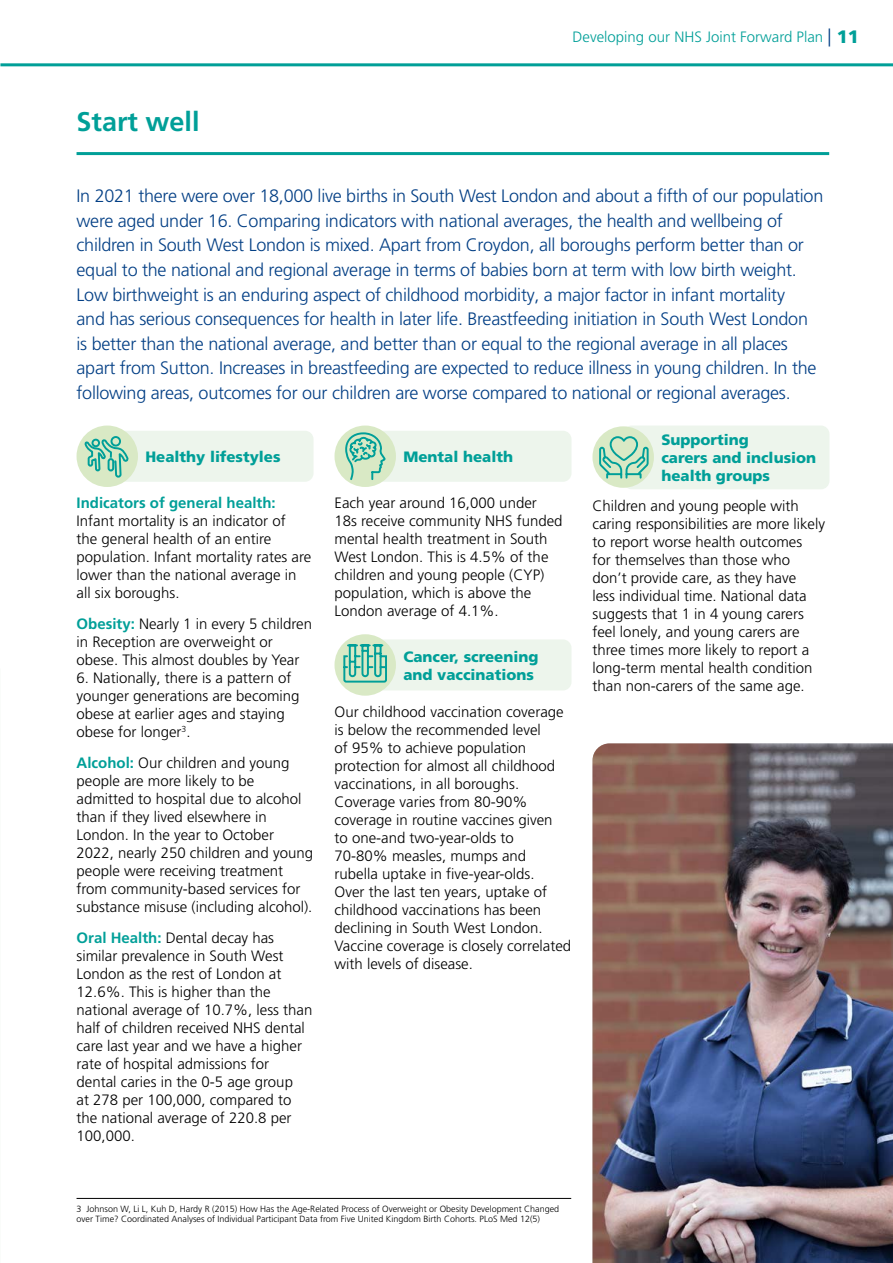
<style>
.page{position:relative;width:893px;height:1263px;background:#fff}
.page>*{position:absolute;margin:0;border:0;box-sizing:border-box;transform-origin:0 0}
.Heading_3_Spanned{font:700 27px "Frutiger LT Pro";color:#009f98}
.Intro_text_spanned{font:300 18px/24.6px "Frutiger LT Pro";letter-spacing:-.015em;color:#033f85}
.Body_Copy{font:300 15px/18px "Frutiger LT Pro";color:#000}
.Header_4_alternate{font:900 15px/18px "Frutiger LT Pro";color:#009f98}
.t1{font:300 15px "Frutiger LT Pro";color:#009f98}
.Footnote{font:300 9px/10.8px "Frutiger LT Pro";color:#000}
.s1{font-size:18px;color:#033f85}
.s2{font-weight:900;font-size:18px}
.s3{font-weight:700;color:#009f98}
</style>
<div class="page">
<hr style="left:0;top:63px;width:893px;height:3px;background:#009f98">
<hr style="left:77px;top:152px;width:752px;height:3px;background:#009f98">
<div style="left:107px;top:431px;width:207px;height:51px;background:#edf5ec;border-radius:9px"></div>
<div style="left:77px;top:425px;width:61px;height:62px;background:#d9e9c5;border-radius:50%"></div>
<svg style="left:85px;top:436px;width:45px;height:43px"></svg>
<div style="left:365px;top:431px;width:206px;height:51px;background:#edf5ec;border-radius:9px"></div>
<div style="left:334px;top:425px;width:62px;height:62px;background:#d9e9c5;border-radius:50%"></div>
<svg style="left:344px;top:425px;width:43px;height:62px"></svg>
<div style="left:365px;top:639px;width:206px;height:51px;background:#edf5ec;border-radius:9px"></div>
<div style="left:334px;top:634px;width:62px;height:62px;background:#d9e9c5;border-radius:50%"></div>
<svg style="left:342px;top:643px;width:45px;height:40px"></svg>
<div style="left:623px;top:425px;width:206px;height:64px;background:#edf5ec;border-radius:9px"></div>
<div style="left:592px;top:426px;width:62px;height:62px;background:#d9e9c5;border-radius:50%"></div>
<svg style="left:598px;top:435px;width:52px;height:45px"></svg>
<hr style="left:77px;top:1198px;width:494px;height:1px;background:#000">
<img style="left:592px;top:743px;width:301px;height:520px">
<p class="Heading_3_Spanned" style="left:77px;top:105px;width:125px">Start well</p>
<p class="t1" style="left:573px;top:28px;width:288px">Developing our NHS Joint Forward Plan <span class="s1">|</span> <span class="s2">11</span></p>
<p class="Intro_text_spanned" style="left:77px;top:184px;width:748px">In 2021 there were over 18,000 live births in South West London and about a fifth of our population were aged under 16. Comparing indicators with national averages, the health and wellbeing of children in South West London is mixed. Apart from Croydon, all boroughs perform better than or equal to the national and regional average in terms of babies born at term with low birth weight.<br>Low birthweight is an enduring aspect of childhood morbidity, a major factor in infant mortality<br>and has serious consequences for health in later life. Breastfeeding initiation in South West London<br>is better than the national average, and better than or equal to the regional average in all places apart from Sutton. Increases in breastfeeding are expected to reduce illness in young children. In the following areas, outcomes for our children are worse compared to national or regional averages.</p>
<p class="Header_4_alternate" style="left:145px;top:447px;width:137px">Healthy lifestyles</p>
<p class="Body_Copy" style="left:77px;top:494px;width:236px"><span class="s3">Indicators of general health:<br></span>Infant mortality is an indicator of<br>the general health of an entire population. Infant mortality rates are lower than the national average in all six boroughs.</p>
<p class="Body_Copy" style="left:77px;top:615px;width:237px"><span class="s3">Obesity:</span> Nearly 1 in every 5 children in Reception are overweight or obese. This almost doubles by Year</p>
<p class="Body_Copy" style="left:77px;top:669px;width:225px">6. Nationally, there is a pattern of younger generations are becoming obese at earlier ages and staying obese for longer<sup>3</sup>.</p>
<p class="Body_Copy" style="left:77px;top:754px;width:238px"><span class="s3">Alcohol:</span> Our children and young people are more likely to be admitted to hospital due to alcohol than if they lived elsewhere in London. In the year to October 2022, nearly 250 children and young people were receiving treatment from community-based services for substance misuse (including alcohol).</p>
<p class="Body_Copy" style="left:77px;top:928px;width:237px"><span class="s3">Oral Health:</span> Dental decay has similar prevalence in South West<br>London as the rest of London at<br>12.6%. This is higher than the national average of 10.7%, less than half of children received NHS dental care last year and we have a higher rate of hospital admissions for dental caries in the 0-5 age group<br>at 278 per 100,000, compared to the national average of 220.8 per<br>100,000.</p>
<p class="Header_4_alternate" style="left:403px;top:447px;width:111px">Mental health</p>
<p class="Body_Copy" style="left:334px;top:494px;width:230px">Each year around 16,000 under<br>18s receive community NHS funded mental health treatment in South<br>West London. This is 4.5% of the children and young people (CYP) population, which is above the<br>London average of 4.1%.</p>
<p class="Header_4_alternate" style="left:403px;top:647px;width:137px">Cancer, screening and vaccinations</p>
<p class="Body_Copy" style="left:334px;top:703px;width:238px">Our childhood vaccination coverage is below the recommended level<br>of 95% to achieve population protection for almost all childhood vaccinations, in all boroughs.<br>Coverage varies from 80-90% coverage in routine vaccines given<br>to one-and two-year-olds to<br>70-80% measles, mumps and rubella uptake in five-year-olds.<br>Over the last ten years, uptake of childhood vaccinations has been declining in South West London.<br>Vaccine coverage is closely correlated with levels of disease.</p>
<p class="Header_4_alternate" style="left:661px;top:430px;width:156px">Supporting<br>carers and inclusion health groups</p>
<p class="Body_Copy" style="left:592px;top:496px;width:234px">Children and young people with caring responsibilities are more likely to report worse health outcomes<br>for themselves than those who don’t provide care, as they have<br>less individual time. National data suggests that 1 in 4 young carers feel lonely, and young carers are three times more likely to report a long-term mental health condition than non-carers of the same age.</p>
<p class="Footnote" style="left:77px;top:1203px;width:484px">3 Johnson W, Li L, Kuh D, Hardy R (2015) How Has the Age-Related Process of Overweight or Obesity Development Changed over Time? Coordinated Analyses of Individual Participant Data from Five United Kingdom Birth Cohorts. PLoS Med 12(5)</p>
</div>
